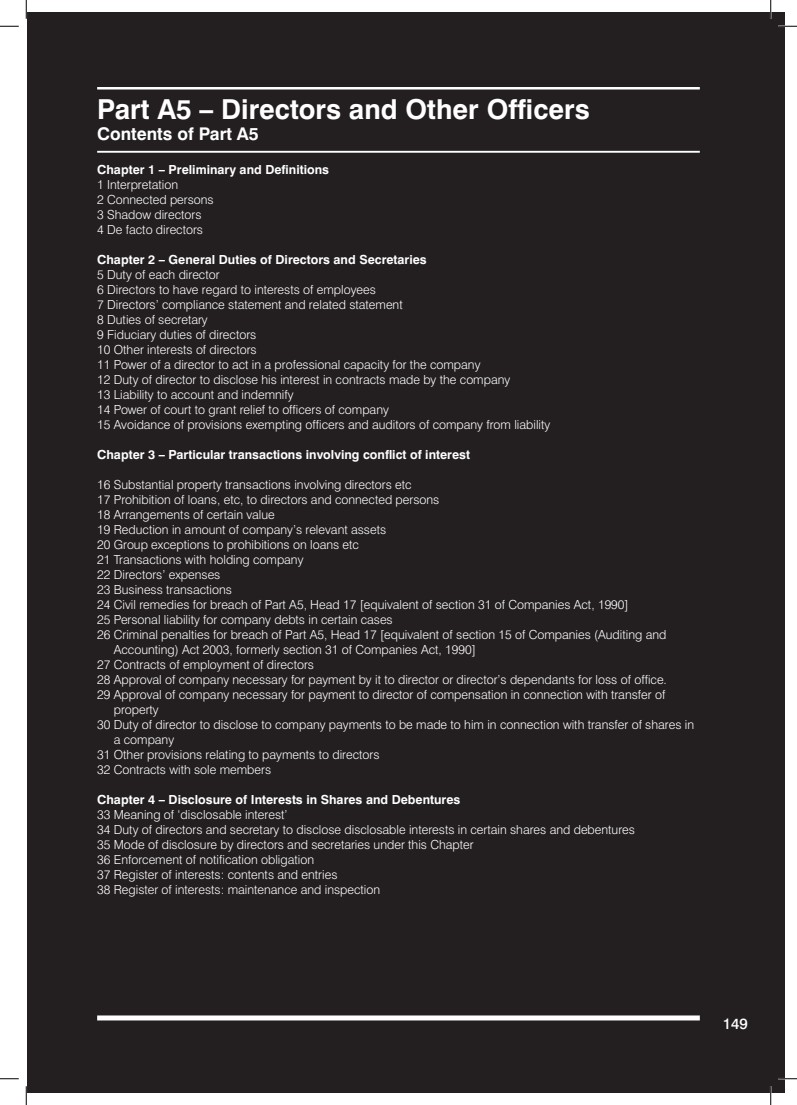
<style>
.page{position:relative;width:797px;height:1105px;background:#fff}
.page>*{position:absolute;margin:0;border:0;box-sizing:border-box;transform-origin:0 0}
.t1{font:700 27.5px "Swiss 721 BT";color:#fff}
.t2{font:700 17.5px "Swiss 721 BT";color:#fff}
.t3{font:500 15px "Swiss 721 BT";color:#fff}
.t4{font:300 12.5px/15px "Swiss 721 BT";color:#fff}
.t5{font:700 12.5px "Swiss 721 BT";color:#fff}
</style>
<div class="page">
<div style="left:27px;top:12px;width:758px;height:1081px;background:#231f20"></div>
<hr style="left:97px;top:87px;width:602px;height:3px;background:#fff">
<div style="left:97px;top:1015px;width:602px;height:5px;background:#fff"></div>
<hr style="left:97px;top:151px;width:602px;height:2px;background:#fff">
<svg style="left:0;top:25px;width:19px;height:2px"></svg>
<svg style="left:778px;top:25px;width:19px;height:2px"></svg>
<svg style="left:0;top:1078px;width:19px;height:1px"></svg>
<svg style="left:778px;top:1078px;width:19px;height:1px"></svg>
<svg style="left:25px;top:0;width:2px;height:19px"></svg>
<svg style="left:25px;top:1086px;width:2px;height:19px"></svg>
<svg style="left:770px;top:0;width:1px;height:19px"></svg>
<svg style="left:770px;top:1086px;width:1px;height:19px"></svg>
<h1 class="t1" style="left:97px;top:93px;width:494px">Part A5 – Directors and Other Officers</h1>
<h2 class="t2" style="left:97px;top:123px;width:163px">Contents of Part A5</h2>
<p class="t5" style="left:97px;top:162px;width:233px">Chapter 1 – Preliminary and Definitions</p>
<p class="t4" style="left:97px;top:177px;width:118px">1 Interpretation<br>2 Connected persons<br>3 Shadow directors<br>4 De facto directors</p>
<p class="t5" style="left:97px;top:252px;width:331px">Chapter 2 – General Duties of Directors and Secretaries</p>
<p class="t4" style="left:97px;top:267px;width:454px">5 Duty of each director<br>6 Directors to have regard to interests of employees<br>7 Directors’ compliance statement and related statement<br>8 Duties of secretary<br>9 Fiduciary duties of directors<br>10 Other interests of directors<br>11 Power of a director to act in a professional capacity for the company<br>12 Duty of director to disclose his interest in contracts made by the company<br>13 Liability to account and indemnify<br>14 Power of court to grant relief to officers of company<br>15 Avoidance of provisions exempting officers and auditors of company from liability</p>
<p class="t5" style="left:97px;top:447px;width:374px">Chapter 3 – Particular transactions involving conflict of interest</p>
<p class="t4" style="left:97px;top:477px;width:316px">16 Substantial property transactions involving directors etc</p>
<p class="t4" style="left:97px;top:492px;width:344px">17 Prohibition of loans, etc, to directors and connected persons</p>
<p class="t4" style="left:97px;top:507px;width:179px">18 Arrangements of certain value</p>
<p class="t4" style="left:97px;top:522px;width:290px">19 Reduction in amount of company’s relevant assets</p>
<p class="t4" style="left:97px;top:537px;width:263px">20 Group exceptions to prohibitions on loans etc</p>
<p class="t4" style="left:97px;top:552px;width:208px">21 Transactions with holding company</p>
<p class="t4" style="left:97px;top:567px;width:125px">22 Directors’ expenses</p>
<p class="t4" style="left:97px;top:582px;width:136px">23 Business transactions</p>
<p class="t4" style="left:97px;top:597px;width:533px">24 Civil remedies for breach of Part A5, Head 17 [equivalent of section 31 of Companies Act, 1990]</p>
<p class="t4" style="left:97px;top:612px;width:297px">25 Personal liability for company debts in certain cases</p>
<p class="t4" style="left:97px;top:627px;width:571px">26 Criminal penalties for breach of Part A5, Head 17 [equivalent of section 15 of Companies (Auditing and</p>
<p class="t4" style="left:114px;top:642px;width:363px">Accounting) Act 2003, formerly section 31 of Companies Act, 1990]</p>
<p class="t4" style="left:97px;top:657px;width:218px">27 Contracts of employment of directors</p>
<p class="t4" style="left:97px;top:672px;width:571px">28 Approval of company necessary for payment by it to director or director’s dependants for loss of office.</p>
<p class="t4" style="left:97px;top:687px;width:569px">29 Approval of company necessary for payment to director of compensation in connection with transfer of</p>
<p class="t4" style="left:114px;top:702px;width:46px">property</p>
<p class="t4" style="left:97px;top:717px;width:598px">30 Duty of director to disclose to company payments to be made to him in connection with transfer of shares in</p>
<p class="t4" style="left:114px;top:732px;width:62px">a company</p>
<p class="t4" style="left:97px;top:747px;width:284px">31 Other provisions relating to payments to directors</p>
<p class="t4" style="left:97px;top:762px;width:175px">32 Contracts with sole members</p>
<p class="t5" style="left:97px;top:792px;width:365px">Chapter 4 – Disclosure of Interests in Shares and Debentures</p>
<p class="t4" style="left:97px;top:807px;width:539px">33 Meaning of ‘disclosable interest’<br>34 Duty of directors and secretary to disclose disclosable interests in certain shares and debentures 35 Mode of disclosure by directors and secretaries under this Chapter<br>36 Enforcement of notification obligation<br>37 Register of interests: contents and entries<br>38 Register of interests: maintenance and inspection</p>
<p class="t3" style="left:722px;top:1014px;width:27px">149</p>
</div>
